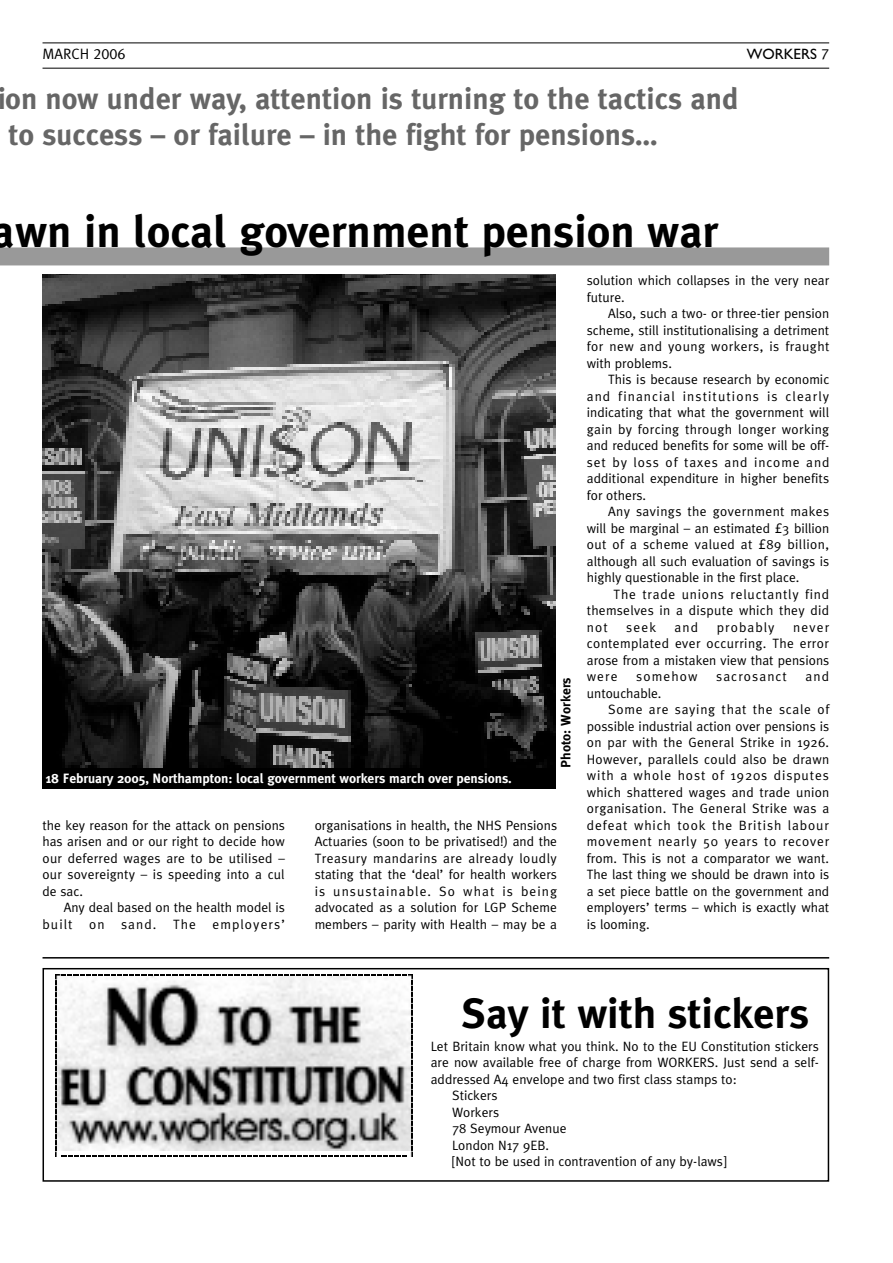
<style>
.page{position:relative;width:893px;height:1263px;background:#fff}
.page>*{position:absolute;margin:0;border:0;box-sizing:border-box;transform-origin:0 0}
.t1{font:700 45px "Meta Plus";color:#000}
.t2{font:700 42px "Meta Plus";color:#000}
.t3{font:700 30px/36px "Meta Plus";color:#666}
.t4{font:15px "Meta Plus Normal Caps";color:#000}
.t5{font:15px "Gill Sans";color:#000}
.t6{font:13.5px/16.5px "Meta Plus";color:#000;text-align:justify}
.t7{font:700 13.5px "Meta Plus";letter-spacing:-.005em;color:#fff}
.t8{font:13.5px "Meta Plus";letter-spacing:.02em;color:#000}
.t9{font:13.5px "Meta Plus";letter-spacing:.065em;color:#000}
.t10{font:13.5px "Meta Plus";letter-spacing:.055em;color:#000}
.t11{font:13.5px "Meta Plus";letter-spacing:.03em;color:#000}
.t12{font:13.5px "Meta Plus";letter-spacing:.08em;color:#000}
.t13{font:700 13.5px "Meta Plus";color:#000}
.s1{font-family:"Meta Plus Normal Caps"}
</style>
<div class="page">
<hr style="left:43px;top:43px;width:786px;height:1px;background:#000">
<hr style="left:43px;top:68px;width:786px;height:1px;background:#000">
<div style="left:0;top:247px;width:829px;height:18px;background:#999"></div>
<div style="left:43px;top:968px;width:786px;height:214px;border:2px solid #000"></div>
<hr style="left:43px;top:957px;width:786px;height:1px;background:#000">
<svg style="left:55px;top:974px;width:358px;height:183px"></svg>
<div style="left:43px;top:768px;width:513px;height:21px;background:#000"></div>
<img style="left:43px;top:275px;width:513px;height:492px">
<p class="t4" style="left:43px;top:48px;width:85px">MARCH 2006</p>
<p class="t5" style="left:747px;top:45px;width:84px">WORKERS <span class="s1">7</span></p>
<h3 class="t3" style="left:8px;top:83px;width:732px;text-indent:-11px">ion now under way, attention is turning to the tactics and to success – or failure – in the fight for pensions…</h3>
<h1 class="t1" style="left:-8px;top:216px;width:728px">awn in local government pension war</h1>
<p class="t7" style="left:46px;top:773px;width:468px">18 February 2005, Northampton: local government workers march over pensions.</p>
<p class="t13" style="left:561px;top:767px;width:92px;rotate:-90deg">Photo: Workers</p>
<p class="t6" style="left:43px;top:818px;width:244px">the key reason for the attack on pensions has arisen and or our right to decide how our deferred wages are to be utilised – our sovereignty – is speeding into a cul de sac.</p>
<p class="t6" style="left:43px;top:900px;width:244px;text-align:right">Any deal based on the health model is built on sand. The employers’</p>
<p class="t6" style="left:315px;top:818px;width:244px">organisations in health, the NHS Pensions Actuaries (soon to be privatised!) and the Treasury mandarins are already loudly stating that the ‘deal’ for health workers is unsustainable. So what is being advocated as a solution for LGP Scheme members – parity with Health – may be a</p>
<p class="t6" style="left:587px;top:273px;width:244px">solution which collapses in the very near future.</p>
<p class="t6" style="left:587px;top:306px;width:244px;text-indent:21px">Also, such a two- or three-tier pension scheme, still institutionalising a detriment for new and young workers, is fraught with problems.</p>
<p class="t6" style="left:587px;top:372px;width:244px;text-indent:21px">This is because research by economic and financial institutions is clearly indicating that what the government will gain by forcing through longer working and reduced benefits for some will be off&shy;set by loss of taxes and income and additional expenditure in higher benefits for others.</p>
<p class="t6" style="left:587px;top:504px;width:244px;text-indent:21px">Any savings the government makes will be marginal – an estimated £3 billion out of a scheme valued at £89 billion, although all such evaluation of savings is highly questionable in the first place.</p>
<p class="t6" style="left:587px;top:587px;width:244px;text-indent:27px">The trade unions reluctantly find themselves in a dispute which they did not</p>
<p class="t6" style="left:626px;top:620px;width:31px">seek</p>
<p class="t6" style="left:675px;top:620px;width:25px">and</p>
<p class="t12" style="left:717px;top:622px;width:59px">probably</p>
<p class="t6" style="left:587px;top:620px;width:244px;text-indent:206px">never contemplated ever occurring. The error arose from a mistaken view that pensions were</p>
<p class="t12" style="left:636px;top:672px;width:63px">somehow</p>
<p class="t12" style="left:716px;top:672px;width:72px">sacrosanct</p>
<p class="t6" style="left:806px;top:669px;width:25px">and</p>
<p class="t6" style="left:587px;top:686px;width:76px">untouchable.</p>
<p class="t10" style="left:608px;top:705px;width:223px">Some are saying that the scale of</p>
<p class="t6" style="left:587px;top:719px;width:244px">possible industrial action over pensions is</p>
<p class="t8" style="left:587px;top:738px;width:244px">on par with the General Strike in 1926.</p>
<p class="t8" style="left:587px;top:754px;width:244px">However, parallels could also be drawn</p>
<p class="t9" style="left:587px;top:771px;width:244px">with a whole host of 1920s disputes</p>
<p class="t6" style="left:587px;top:785px;width:244px">which shattered wages and trade union</p>
<p class="t11" style="left:587px;top:804px;width:244px">organisation. The General Strike was a</p>
<p class="t9" style="left:587px;top:820px;width:244px">defeat which took the British labour</p>
<p class="t10" style="left:587px;top:837px;width:244px">movement nearly 50 years to recover</p>
<p class="t6" style="left:587px;top:851px;width:244px">from. This is not a comparator we want.</p>
<p class="t6" style="left:587px;top:867px;width:244px">The last thing we should be drawn into is</p>
<p class="t6" style="left:587px;top:884px;width:244px">a set piece battle on the government and</p>
<p class="t6" style="left:587px;top:900px;width:244px">employers’ terms – which is exactly what</p>
<p class="t6" style="left:587px;top:917px;width:64px">is looming.</p>
<h2 class="t2" style="left:462px;top:998px;width:349px">Say it with stickers</h2>
<p class="t6" style="left:431px;top:1039px;width:389px">Let Britain know what you think. No to the EU Constitution stickers</p>
<p class="t6" style="left:431px;top:1055px;width:389px">are now available free of charge from WORKERS. Just send a self-</p>
<p class="t6" style="left:431px;top:1072px;width:308px">addressed A4 envelope and two first class stamps to:</p>
<p class="t6" style="left:452px;top:1088px;width:47px">Stickers</p>
<p class="t6" style="left:452px;top:1105px;width:49px">Workers</p>
<p class="t6" style="left:452px;top:1121px;width:116px">78 Seymour Avenue</p>
<p class="t6" style="left:452px;top:1138px;width:98px">London N17 9EB.</p>
<p class="t6" style="left:452px;top:1154px;width:276px">[Not to be used in contravention of any by-laws]</p>
</div>
